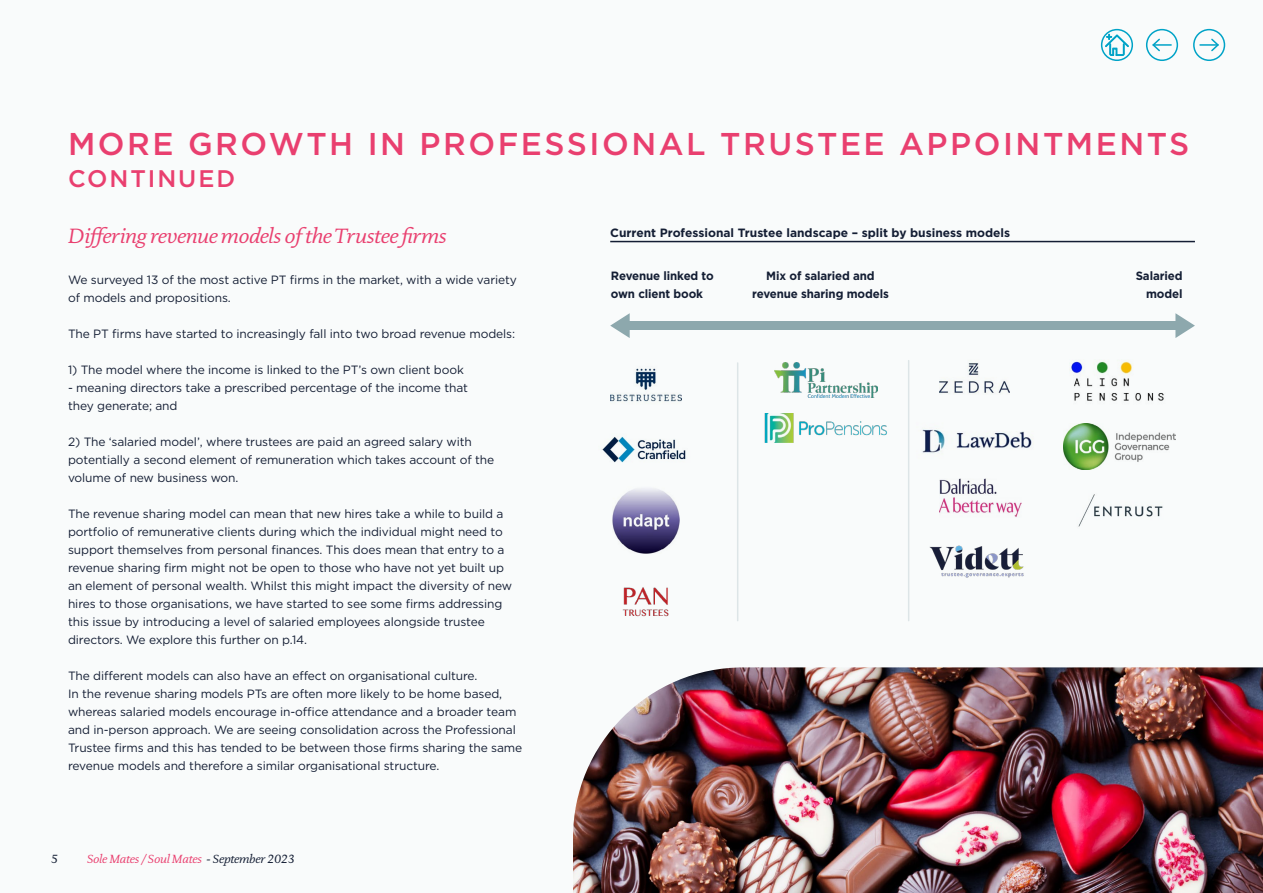
<style>
.page{position:relative;width:1263px;height:893px;background:#f9fbfb}
.page>*{position:absolute;margin:0;border:0;box-sizing:border-box;transform-origin:0 0}
.t1{font:500 31.5px "Gotham";letter-spacing:.08em;color:#e93f6f}
.t2{font:500 24px "Gotham";letter-spacing:.08em;color:#e93f6f}
.t3{font:italic 21px "DTL Documenta TOT";letter-spacing:-.025em;color:#e93f6f}
.t4{font:12px/18px "Gotham";letter-spacing:-.01em;color:#141e34}
.t5{font:700 12px/18px "Gotham";letter-spacing:-.01em;color:#141e34;text-align:right;scale:.96 1}
.t6{font:700 12px "Gotham";letter-spacing:-.01em;color:#141e34}
.t7{font:italic 12px "DTL Documenta TOT";letter-spacing:-.02em;color:#e93f6f}
.t8{font:italic 12px "DTL Documenta TOT";color:#141e34}
.s1{color:#141e34}
</style>
<div class="page">
<svg style="left:1152px;top:38px;width:19px;height:14px"></svg>
<div style="left:1146px;top:29px;width:32px;height:32px;border:2px solid #00a3c7;border-radius:50%"></div>
<svg style="left:1200px;top:38px;width:19px;height:14px"></svg>
<div style="left:1193px;top:29px;width:32px;height:32px;border:2px solid #00a3c7;border-radius:50%"></div>
<svg style="left:1105px;top:34px;width:24px;height:22px"></svg>
<div style="left:1101px;top:29px;width:32px;height:32px;border:2px solid #00a3c7;border-radius:50%"></div>
<img style="left:1071px;top:361px;width:93px;height:40px">
<img style="left:611px;top:368px;width:70px;height:34px">
<img style="left:602px;top:436px;width:84px;height:27px">
<img style="left:939px;top:479px;width:82px;height:38px">
<img style="left:909px;top:413px;width:123px;height:47px">
<img style="left:622px;top:587px;width:47px;height:30px">
<img style="left:775px;top:362px;width:103px;height:36px">
<img style="left:939px;top:363px;width:70px;height:31px">
<img style="left:613px;top:488px;width:66px;height:65px">
<hr style="left:737px;top:363px;width:1px;height:258px;background:#dde5e7">
<hr style="left:908px;top:361px;width:1px;height:260px;background:#dde5e7">
<hr style="left:610px;top:241px;width:585px;height:1px;background:#141e34">
<img style="left:573px;top:667px;width:690px;height:226px">
<img style="left:1063px;top:424px;width:113px;height:45px">
<img style="left:1078px;top:494px;width:85px;height:33px">
<img style="left:764px;top:414px;width:123px;height:28px">
<img style="left:929px;top:545px;width:95px;height:33px">
<div style="left:622px;top:321px;width:555px;height:9px;background:#8da8ad"></div>
<svg style="left:1175px;top:313px;width:20px;height:25px"></svg>
<svg style="left:610px;top:313px;width:20px;height:25px"></svg>
<h1 class="t1" style="left:68px;top:123px;width:1123px">MORE GROWTH IN PROFESSIONAL TRUSTEE APPOINTMENTS</h1>
<h2 class="t2" style="left:68px;top:162px;width:169px">CONTINUED</h2>
<h3 class="t3" style="left:68px;top:223px;width:380px">Differing revenue models of the Trustee firms</h3>
<p class="t4" style="left:68px;top:271px;width:450px">We surveyed 13 of the most active PT firms in the market, with a wide variety of models and propositions.</p>
<p class="t4" style="left:68px;top:325px;width:449px">The PT firms have started to increasingly fall into two broad revenue models:</p>
<p class="t4" style="left:68px;top:361px;width:397px">1) The model where the income is linked to the PT’s own client book</p>
<p class="t4" style="left:68px;top:379px;width:401px">- meaning directors take a prescribed percentage of the income that they generate; and</p>
<p class="t4" style="left:68px;top:433px;width:428px">2) The ‘salaried model’, where trustees are paid an agreed salary with potentially a second element of remuneration which takes account of the volume of new business won.</p>
<p class="t4" style="left:68px;top:505px;width:446px">The revenue sharing model can mean that new hires take a while to build a portfolio of remunerative clients during which the individual might need to support themselves from personal finances. This does mean that entry to a revenue sharing firm might not be open to those who have not yet built up an element of personal wealth. Whilst this might impact the diversity of new hires to those organisations, we have started to see some firms addressing this issue by introducing a level of salaried employees alongside trustee directors. We explore this further on p.14.</p>
<p class="t4" style="left:68px;top:667px;width:456px">The different models can also have an effect on organisational culture.<br>In the revenue sharing models PTs are often more likely to be home based, whereas salaried models encourage in-office attendance and a broader team and in-person approach. We are seeing consolidation across the Professional Trustee firms and this has tended to be between those firms sharing the same revenue models and therefore a similar organisational structure.</p>
<p class="t8" style="left:51px;top:851px;width:9px">5</p>
<p class="t7" style="left:87px;top:851px;width:210px">Sole Mates / Soul Mates <span class="s1">- September 2023</span></p>
<p class="t6" style="left:610px;top:224px;width:402px">Current Professional Trustee landscape – split by business models</p>
<p class="t5" style="left:611px;top:267px;width:109px;text-align:left">Revenue linked to own client book</p>
<p class="t5" style="left:752px;top:267px;width:144px;text-align:center">Mix of salaried and revenue sharing models</p>
<p class="t5" style="left:1136px;top:267px;width:50px">Salaried model</p>
</div>
